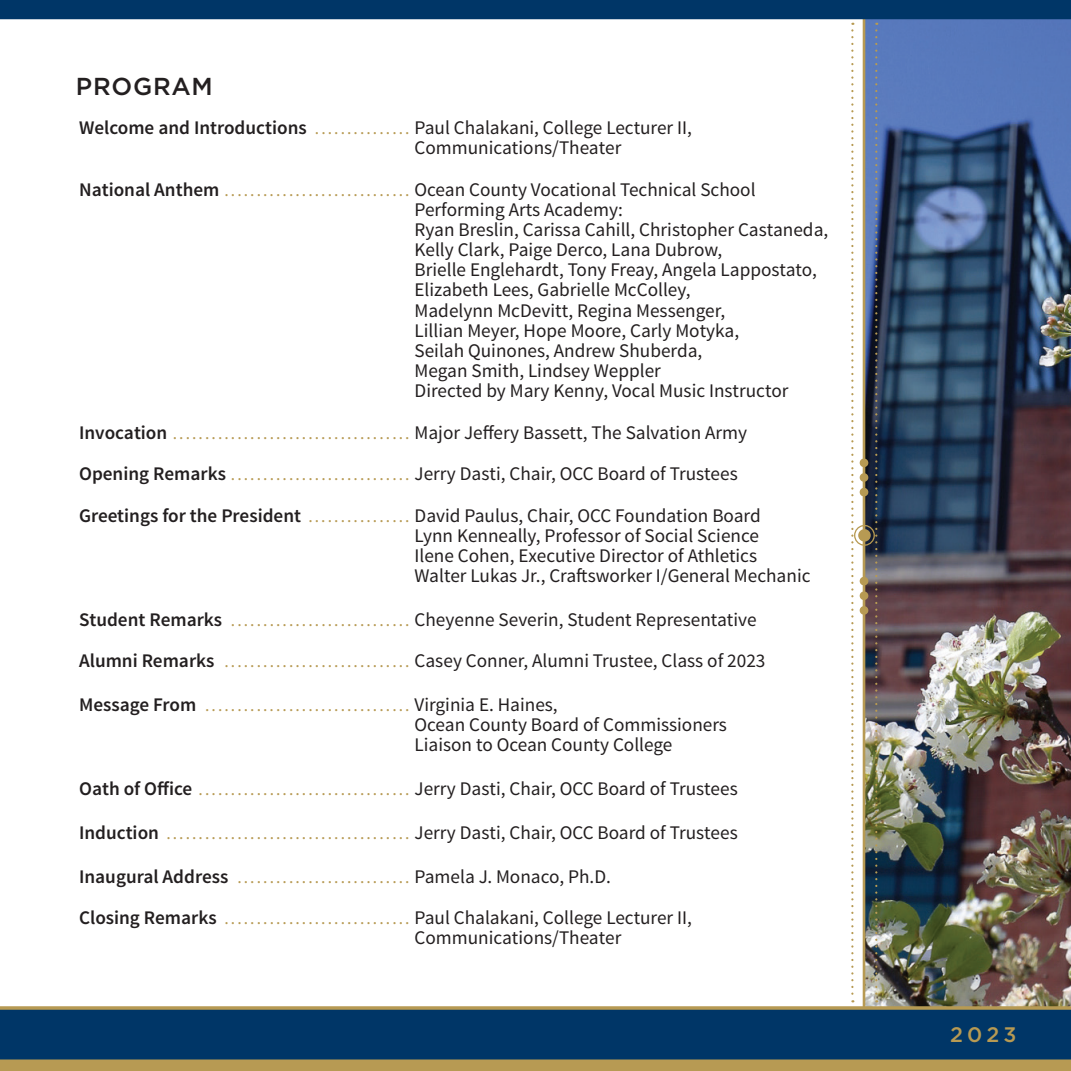
<style>
.page{position:relative;width:1071px;height:1071px;background:#fff}
.page>*{position:absolute;margin:0;border:0;box-sizing:border-box;transform-origin:0 0}
.t1{font:500 24.5px "Gotham";letter-spacing:.03em;color:#231f20}
.t2{font:500 21px "Gotham";color:#b79a53}
.t3{font:19.25px/20.1px "Source Sans Pro";color:#231f20}
.t4{font:17.5px "Source Sans Pro";color:#b79a53}
.s1{font-weight:600}
.s2{font-size:17.5px;color:#b79a53}
.s3{font-weight:600;font-size:19.25px;color:#231f20}
.s4{font-size:19.25px;color:#231f20}
</style>
<div class="page">
<img style="left:877px;top:19px;width:194px;height:987px">
<img style="left:851px;top:19px;width:26px;height:987px">
<div style="left:0;top:1009px;width:1071px;height:62px;background:#003667"></div>
<svg style="left:0;top:1006px;width:1071px;height:4px;background:#ae985c"></svg>
<div style="left:0;top:0;width:1071px;height:19px;background:#003667"></div>
<div style="left:0;top:1059px;width:1071px;height:12px;background:#b79a53"></div>
<p class="t1" style="left:76px;top:71px;width:138px">PROGRAM</p>
<p class="t3" style="left:415px;top:118px;width:279px;text-indent:-335px"><span class="s1">Welcome and Introductions</span> <span class="s2">...............</span> Paul Chalakani, College Lecturer II,<br>Communications/Theater</p>
<p class="t3" style="left:415px;top:180px;width:415px;text-indent:-335px"><span class="s1">National Anthem</span> <span class="s2">.............................</span> Ocean County Vocational Technical School Performing Arts Academy:<br>Ryan Breslin, Carissa Cahill, Christopher Castaneda, Kelly Clark, Paige Derco, Lana Dubrow,<br>Brielle Englehardt, Tony Freay, Angela Lappostato, Elizabeth Lees, Gabrielle McColley,<br>Madelynn McDevitt, Regina Messenger,<br>Lillian Meyer, Hope Moore, Carly Motyka,<br>Seilah Quinones, Andrew Shuberda,<br>Megan Smith, Lindsey Weppler<br>Directed by Mary Kenny, Vocal Music Instructor</p>
<p class="t4" style="left:79px;top:422px;width:670px"><span class="s3">Invocation</span> ..................................... <span class="s4">Major Jeffery Bassett, The Salvation Army</span></p>
<p class="t3" style="left:79px;top:453px;width:683px;line-height:41.5px"><span class="s1">Opening Remarks</span> <span class="s2">............................</span> Jerry Dasti, Chair, OCC Board of Trustees<br><span class="s1">Greetings for the President</span> <span class="s2">................</span> David Paulus, Chair, OCC Foundation Board</p>
<p class="t3" style="left:415px;top:526px;width:397px">Lynn Kenneally, Professor of Social Science<br>Ilene Cohen, Executive Director of Athletics<br>Walter Lukas Jr., Craftsworker I/General Mechanic</p>
<p class="t3" style="left:79px;top:599px;width:688px;line-height:41.5px"><span class="s1">Student Remarks</span> <span class="s2">............................</span> Cheyenne Severin, Student Representative<br><span class="s1">Alumni Remarks</span> <span class="s2">.............................</span> Casey Conner, Alumni Trustee, Class of 2023</p>
<p class="t4" style="left:79px;top:695px;width:480px"><span class="s3">Message From</span> ................................ <span class="s4">Virginia E. Haines,</span></p>
<p class="t3" style="left:415px;top:715px;width:314px">Ocean County Board of Commissioners<br>Liaison to Ocean County College</p>
<p class="t3" style="left:79px;top:779px;width:660px"><span class="s1">Oath of Office</span> <span class="s2">.................................</span> Jerry Dasti, Chair, OCC Board of Trustees</p>
<p class="t4" style="left:79px;top:822px;width:660px"><span class="s3">Induction</span> ...................................... <span class="s4">Jerry Dasti, Chair, OCC Board of Trustees</span></p>
<p class="t4" style="left:79px;top:866px;width:533px"><span class="s3">Inaugural Address</span> ........................... <span class="s4">Pamela J. Monaco, Ph.D.</span></p>
<p class="t3" style="left:415px;top:908px;width:279px;text-indent:-335px"><span class="s1">Closing Remarks</span> <span class="s2">.............................</span> Paul Chalakani, College Lecturer II,<br>Communications/Theater</p>
<p class="t2" style="left:950px;top:1020px;width:68px">2023</p>
</div>
